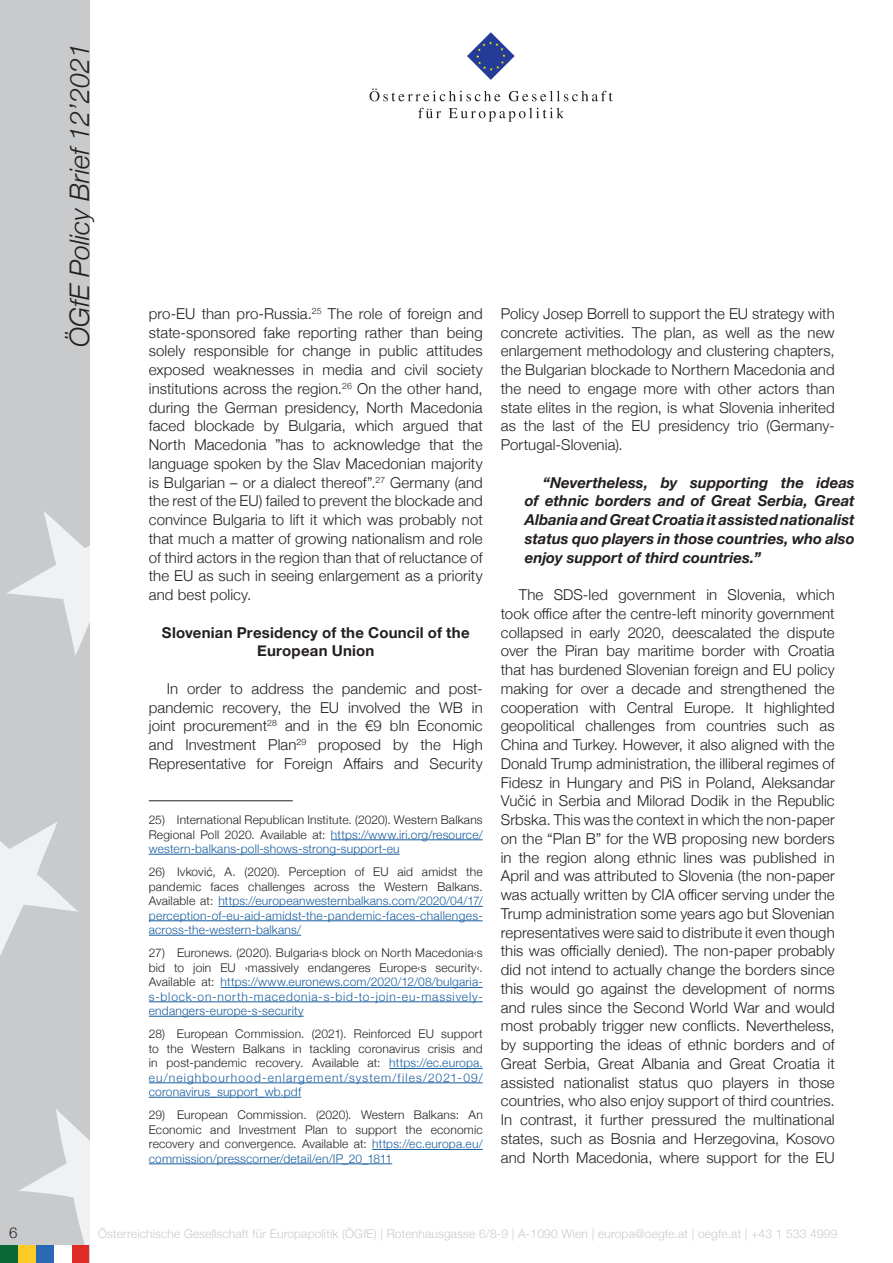
<style>
.page{position:relative;width:893px;height:1263px;background:#fff}
.page>*{position:absolute;margin:0;border:0;box-sizing:border-box;transform-origin:0 0}
.t1{font:italic 300 27px "Helvetica Neue";color:#231f20}
.Standard_Paragraph{font:300 15px/18.8px "Helvetica Neue";letter-spacing:.01em;color:#231f20;text-align:justify}
.Standard_Paragraph-2{font:italic 700 15px/18.8px "Helvetica Neue";color:#231f20;text-align:justify}
.Zwischenüberschrift{font:700 15px/18.8px "Helvetica Neue";letter-spacing:.015em;color:#231f20;text-align:center}
.Footnotes{font:300 12px/14.4px "Helvetica Neue";letter-spacing:.015em;color:#231f20;text-align:justify}
.Footnotes-2{font:300 12px/14.4px "Helvetica Neue";letter-spacing:.025em;color:#175d9e;text-align:justify}
.t2{font:300 12px "Helvetica Neue";letter-spacing:.015em;color:#c9cacc}
.s1{color:#175d9e}
.s2{color:#231f20}
</style>
<div class="page">
<div style="left:0;top:0;width:89px;height:1263px;background:#c9cacc"></div>
<svg style="left:19px;top:1109px;width:70px;height:136px"></svg>
<svg style="left:0;top:822px;width:78px;height:134px"></svg>
<svg style="left:7px;top:511px;width:82px;height:144px"></svg>
<div style="left:18px;top:1245px;width:18px;height:18px;background:#fecb26"></div>
<div style="left:36px;top:1245px;width:18px;height:18px;background:#2b68b3"></div>
<div style="left:71px;top:1245px;width:18px;height:18px;background:#de2b26"></div>
<div style="left:0;top:1245px;width:18px;height:18px;background:#0b6936"></div>
<div style="left:54px;top:1245px;width:17px;height:18px;background:#fff"></div>
<svg style="left:467px;top:32px;width:48px;height:48px"></svg>
<svg style="left:370px;top:88px;width:130px;height:13px"></svg>
<svg style="left:509px;top:91px;width:104px;height:10px"></svg>
<svg style="left:418px;top:108px;width:23px;height:10px"></svg>
<svg style="left:449px;top:108px;width:115px;height:14px"></svg>
<hr style="left:149px;top:800px;width:144px;height:1px;background:#231f20">
<hr style="left:331px;top:839px;width:152px;height:1px;background:#175d9e">
<hr style="left:149px;top:854px;width:251px;height:1px;background:#175d9e">
<hr style="left:218px;top:906px;width:265px;height:1px;background:#175d9e">
<hr style="left:149px;top:920px;width:334px;height:1px;background:#175d9e">
<hr style="left:149px;top:935px;width:152px;height:1px;background:#175d9e">
<hr style="left:221px;top:987px;width:262px;height:1px;background:#175d9e">
<hr style="left:149px;top:1001px;width:334px;height:1px;background:#175d9e">
<hr style="left:149px;top:1016px;width:155px;height:1px;background:#175d9e">
<hr style="left:389px;top:1068px;width:94px;height:1px;background:#175d9e">
<hr style="left:149px;top:1082px;width:334px;height:1px;background:#175d9e">
<hr style="left:149px;top:1097px;width:152px;height:1px;background:#175d9e">
<hr style="left:372px;top:1149px;width:111px;height:1px;background:#175d9e">
<hr style="left:149px;top:1163px;width:243px;height:1px;background:#175d9e">
<h1 class="t1" style="left:58px;top:347px;width:305px;rotate:-90deg">ÖGfE Policy Brief 12’2021</h1>
<p class="Standard_Paragraph" style="left:149px;top:303px;width:335px">pro-EU than pro-Russia.<sup>25</sup> The role of foreign and state-sponsored fake reporting rather than being solely responsible for change in public attitudes exposed weaknesses in media and civil society institutions across the region.<sup>26</sup> On the other hand, during the German presidency, North Macedonia faced blockade by Bulgaria, which argued that North Macedonia ”has to acknowledge that the language spoken by the Slav Macedonian majority is Bulgarian – or a dialect thereof”.<sup>27</sup> Germany (and the rest of the EU) failed to prevent the blockade and convince Bulgaria to lift it which was probably not that much a matter of growing nationalism and role of third actors in the region than that of reluctance of the EU as such in seeing enlargement as a priority and best policy.</p>
<p class="Zwischenüberschrift" style="left:162px;top:623px;width:309px">Slovenian Presidency of the Council of the<br>European Union</p>
<p class="Standard_Paragraph" style="left:149px;top:678px;width:335px;text-indent:18px">In order to address the pandemic and post&shy;pandemic recovery, the EU involved the WB in joint procurement<sup>28</sup> and in the €9 bln Economic and Investment Plan<sup>29</sup> proposed by the High Representative for Foreign Affairs and Security</p>
<p class="Footnotes" style="left:149px;top:812px;width:335px">25) International Republican Institute. (2020). Western Balkans Regional Poll 2020. Available at: <span class="s1">https://www.iri.org/resource/ western-balkans-poll-shows-strong-support-eu</span></p>
<p class="Footnotes-2" style="left:149px;top:864px;width:335px"><span class="s2">26) Ivković, A. (2020). Perception of EU aid amidst the pandemic faces challenges across the Western Balkans.<br>Available at:</span> https://europeanwesternbalkans.com/2020/04/17/ perception-of-eu-aid-amidst-the-pandemic-faces-challenges&shy;across-the-western-balkans/</p>
<p class="Footnotes-2" style="left:149px;top:945px;width:335px"><span class="s2">27) Euronews. (2020). Bulgaria‹s block on North Macedonia‹s bid to join EU ›massively endangeres Europe‹s security‹.<br>Available at:</span> https://www.euronews.com/2020/12/08/bulgaria&shy;s-block-on-north-macedonia-s-bid-to-join-eu-massively&shy;endangers-europe-s-security</p>
<p class="Footnotes" style="left:149px;top:1026px;width:335px">28) European Commission. (2021). Reinforced EU support to the Western Balkans in tackling coronavirus crisis and in post-pandemic recovery. Available at: <span class="s1">https://ec.europa. eu/neighbourhood-enlargement/system/files/2021-09/ coronavirus_support_wb.pdf</span></p>
<p class="Footnotes" style="left:149px;top:1107px;width:335px">29) European Commission. (2020). Western Balkans: An Economic and Investment Plan to support the economic recovery and convergence. Available at: <span class="s1">https://ec.europa.eu/ commission/presscorner/detail/en/IP_20_1811</span></p>
<p class="Standard_Paragraph" style="left:501px;top:303px;width:335px">Policy Josep Borrell to support the EU strategy with concrete activities. The plan, as well as the new enlargement methodology and clustering chapters, the Bulgarian blockade to Northern Macedonia and the need to engage more with other actors than state elites in the region, is what Slovenia inherited as the last of the EU presidency trio (Germany-Portugal-Slovenia).</p>
<p class="Standard_Paragraph-2" style="left:525px;top:473px;width:332px;text-indent:18px">“Nevertheless, by supporting the ideas of ethnic borders and of Great Serbia, Great Albania and Great Croatia it assisted nationalist status quo players in those countries, who also enjoy support of third countries.”</p>
<p class="Standard_Paragraph" style="left:501px;top:584px;width:335px;text-indent:18px">The SDS-led government in Slovenia, which took office after the centre-left minority government collapsed in early 2020, deescalated the dispute over the Piran bay maritime border with Croatia that has burdened Slovenian foreign and EU policy making for over a decade and strengthened the cooperation with Central Europe. It highlighted geopolitical challenges from countries such as China and Turkey. However, it also aligned with the Donald Trump administration, the illiberal regimes of Fidesz in Hungary and PiS in Poland, Aleksandar Vučić in Serbia and Milorad Dodik in the Republic Srbska. This was the context in which the non-paper on the “Plan B” for the WB proposing new borders in the region along ethnic lines was published in April and was attributed to Slovenia (the non-paper was actually written by CIA officer serving under the Trump administration some years ago but Slovenian representatives were said to distribute it even though this was officially denied). The non-paper probably did not intend to actually change the borders since this would go against the development of norms and rules since the Second World War and would most probably trigger new conflicts. Nevertheless, by supporting the ideas of ethnic borders and of Great Serbia, Great Albania and Great Croatia it assisted nationalist status quo players in those countries, who also enjoy support of third countries.<br>In contrast, it further pressured the multinational states, such as Bosnia and Herzegovina, Kosovo and North Macedonia, where support for the EU</p>
<p class="Standard_Paragraph" style="left:9px;top:1222px;width:10px">6</p>
<p class="t2" style="left:98px;top:1224px;width:741px">Österreichische Gesellschaft für Europapolitik (ÖGfE) | Rotenhausgasse 6/8-9 | A-1090 Wien | europa@oegfe.at | oegfe.at | +43 1 533 4999</p>
</div>
